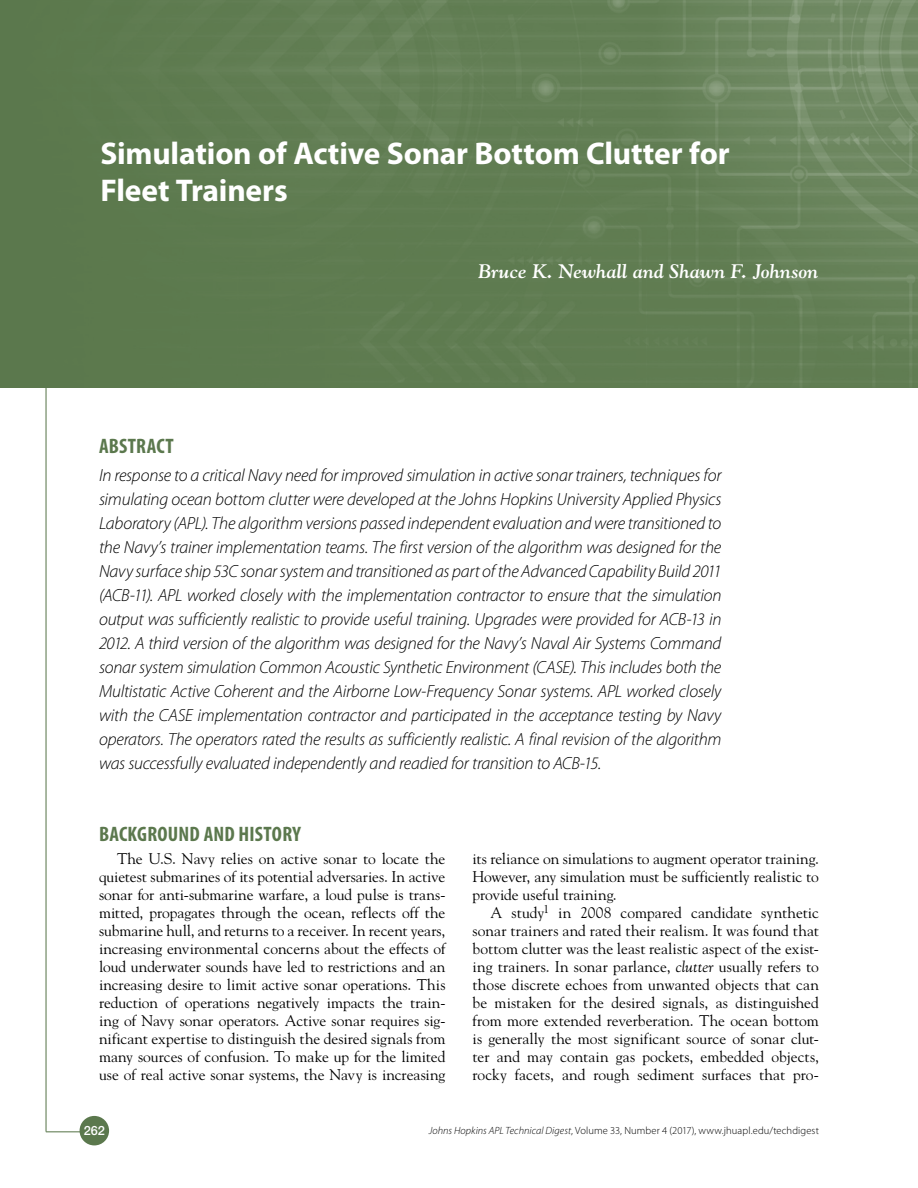
<style>
.page{position:relative;width:918px;height:1188px;background:#fff}
.page>*{position:absolute;margin:0;border:0;box-sizing:border-box;transform-origin:0 0}
.ArticleTitle{font:700 31.5px/37.2px "Myriad Pro";letter-spacing:-.005em;color:#fff}
.t1{font:700 condensed 21px "Myriad Pro";letter-spacing:.01em;color:#5b784d}
.Authors{font:italic 700 19.5px "Hopkins Goudy";color:#fff}
.Abstract{font:italic 300 17.7px/24px "Myriad Pro";letter-spacing:-.015em;color:#000;text-align:justify}
.Body{font:15.45px/18px "Hopkins Goudy";color:#000;text-align:justify}
.t2{font:500 12.75px "Helvetica Neue LT Std";color:#fff}
.Header-FlushRight{font:300 10.5px "Myriad Pro";letter-spacing:.01em;color:#000}
.s1{font-style:italic}
</style>
<div class="page">
<hr style="left:46px;top:51px;width:1px;height:1081px;background:#5b784d">
<hr style="left:46px;top:1132px;width:36px;height:1px;background:#5b784d">
<div style="left:80px;top:1116px;width:29px;height:29px;background:#5b784d;border-radius:50%"></div>
<img style="left:0;top:0;width:918px;height:387px">
<p class="ArticleTitle" style="left:100px;top:134px;width:631px">Simulation of Active Sonar Bottom Clutter for<br>Fleet Trainers</p>
<p class="Authors" style="left:478px;top:259px;width:342px">Bruce K. Newhall and Shawn F. Johnson</p>
<h1 class="t1" style="left:99px;top:433px;width:76px">ABSTRACT</h1>
<p class="Abstract" style="left:99px;top:463px;width:624px">In response to a critical Navy need for improved simulation in active sonar trainers, techniques for simulating ocean bottom clutter were developed at the Johns Hopkins University Applied Physics Laboratory (APL). The algorithm versions passed independent evaluation and were transitioned to the Navy’s trainer implementation teams. The first version of the algorithm was designed for the Navy surface ship 53C sonar system and transitioned as part of the Advanced Capability Build 2011 (ACB-11). APL worked closely with the implementation contractor to ensure that the simulation output was sufficiently realistic to provide useful training. Upgrades were provided for ACB-13 in 2012. A third version of the algorithm was designed for the Navy’s Naval Air Systems Command sonar system simulation Common Acoustic Synthetic Environment (CASE). This includes both the Multistatic Active Coherent and the Airborne Low-Frequency Sonar systems. APL worked closely with the CASE implementation contractor and participated in the acceptance testing by Navy operators. The operators rated the results as sufficiently realistic. A final revision of the algorithm was successfully evaluated independently and readied for transition to ACB-15.</p>
<h1 class="t1" style="left:99px;top:821px;width:203px">BACKGROUND AND HISTORY</h1>
<p class="Body" style="left:99px;top:849px;width:348px;text-indent:18px">The U.S. Navy relies on active sonar to locate the quietest submarines of its potential adversaries. In active sonar for anti-submarine warfare, a loud pulse is trans&shy;mitted, propagates through the ocean, reflects off the submarine hull, and returns to a receiver. In recent years, increasing environmental concerns about the effects of loud underwater sounds have led to restrictions and an increasing desire to limit active sonar operations. This reduction of operations negatively impacts the train&shy;ing of Navy sonar operators. Active sonar requires sig&shy;nificant expertise to distinguish the desired signals from many sources of confusion. To make up for the limited use of real active sonar systems, the Navy is increasing</p>
<p class="Body" style="left:472px;top:849px;width:348px">its reliance on simulations to augment operator training.<br>However, any simulation must be sufficiently realistic to provide useful training.</p>
<p class="Body" style="left:472px;top:903px;width:348px;text-indent:18px">A study<sup>1</sup> in 2008 compared candidate synthetic sonar trainers and rated their realism. It was found that bottom clutter was the least realistic aspect of the exist&shy;ing trainers. In sonar parlance, <span class="s1">clutter</span> usually refers to those discrete echoes from unwanted objects that can be mistaken for the desired signals, as distinguished from more extended reverberation. The ocean bottom is generally the most significant source of sonar clut&shy;ter and may contain gas pockets, embedded objects, rocky facets, and rough sediment surfaces that pro-</p>
<p class="t2" style="left:84px;top:1123px;width:23px">262</p>
<p class="Header-FlushRight" style="left:429px;top:1124px;width:392px"><span class="s1">Johns Hopkins APL Technical Digest</span>, Volume 33, Number 4 (2017), www.jhuapl.edu/techdigest</p>
</div>
